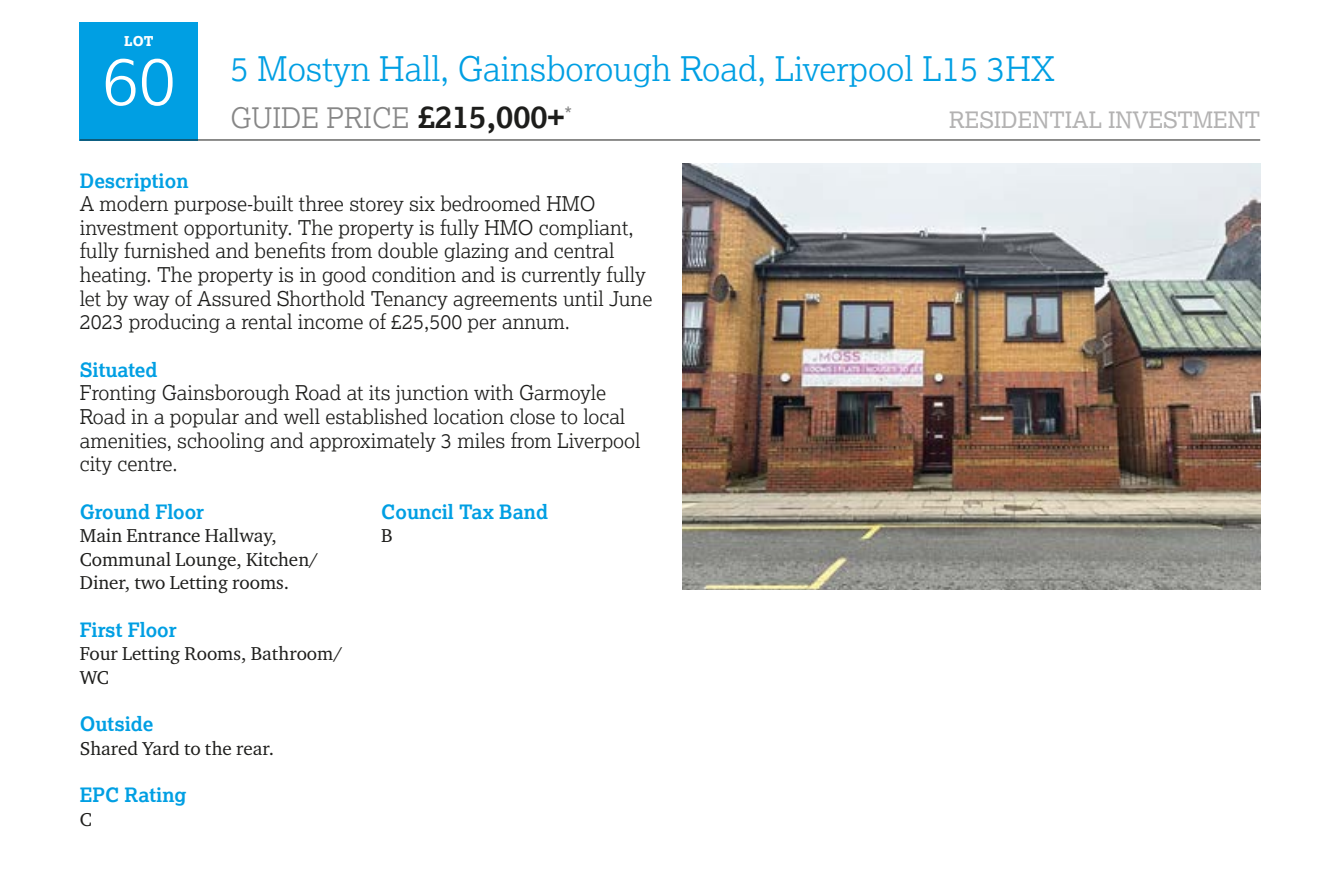
<style>
.page{position:relative;width:1340px;height:896px;background:#fff}
.page>*{position:absolute;margin:0;border:0;box-sizing:border-box;transform-origin:0 0}
.t1{font:300 67.5px "Lexia";color:#fff}
.t2{font:300 33.75px "Lexia";color:#009fe3}
.t3{font:300 28.12px "Lexia";color:#878787}
.t4{font:22.5px "Lexia";color:#b3b2b2}
.t5{font:300 20.25px/23.6px "Lexia";color:#1d1d1b}
.t6{font:700 19.8px "Lexia";color:#009fe3}
.t7{font:19.12px/23.6px "Charter ITC Pro";color:#1d1d1b}
.t8{font:800 13.5px "Lexia";color:#fff}
.s1{font-weight:700;font-size:31.5px;color:#1d1d1b}
</style>
<div class="page">
<div style="left:80px;top:22px;width:118px;height:118px;background:#009fe3"></div>
<hr style="left:80px;top:140px;width:1180px;height:1px;background:#1d1d1b">
<img style="left:682px;top:164px;width:578px;height:425px">
<p class="t8" style="left:124px;top:32px;width:31px">LOT</p>
<h1 class="t1" style="left:102px;top:38px;width:75px">60</h1>
<h2 class="t2" style="left:230px;top:48px;width:826px">5 Mostyn Hall, Gainsborough Road, Liverpool L15 3HX</h2>
<h3 class="t3" style="left:230px;top:100px;width:343px">GUIDE PRICE <span class="s1">£215,000+</span><sup>*</sup></h3>
<p class="t4" style="left:949px;top:106px;width:313px">RESIDENTIAL INVESTMENT</p>
<p class="t6" style="left:80px;top:168px;width:110px">Description</p>
<p class="t5" style="left:80px;top:191px;width:574px">A modern purpose-built three storey six bedroomed HMO investment opportunity. The property is fully HMO compliant, fully furnished and benefits from double glazing and central heating. The property is in good condition and is currently fully let by way of Assured Shorthold Tenancy agreements until June 2023 producing a rental income of £25,500 per annum.</p>
<p class="t6" style="left:80px;top:357px;width:79px">Situated</p>
<p class="t5" style="left:80px;top:380px;width:562px">Fronting Gainsborough Road at its junction with Garmoyle Road in a popular and well established location close to local amenities, schooling and approximately 3 miles from Liverpool city centre.</p>
<p class="t6" style="left:80px;top:499px;width:126px">Ground Floor</p>
<p class="t7" style="left:80px;top:523px;width:240px">Main Entrance Hallway,<br>Communal Lounge, Kitchen/<br>Diner, two Letting rooms.</p>
<p class="t6" style="left:80px;top:617px;width:98px">First Floor</p>
<p class="t7" style="left:80px;top:641px;width:264px">Four Letting Rooms, Bathroom/<br>WC</p>
<p class="t6" style="left:80px;top:711px;width:75px">Outside</p>
<p class="t7" style="left:80px;top:736px;width:196px">Shared Yard to the rear.</p>
<p class="t6" style="left:80px;top:782px;width:108px">EPC Rating</p>
<p class="t7" style="left:80px;top:807px;width:14px">C</p>
<p class="t6" style="left:381px;top:499px;width:168px">Council Tax Band</p>
<p class="t7" style="left:381px;top:523px;width:13px">B</p>
</div>
